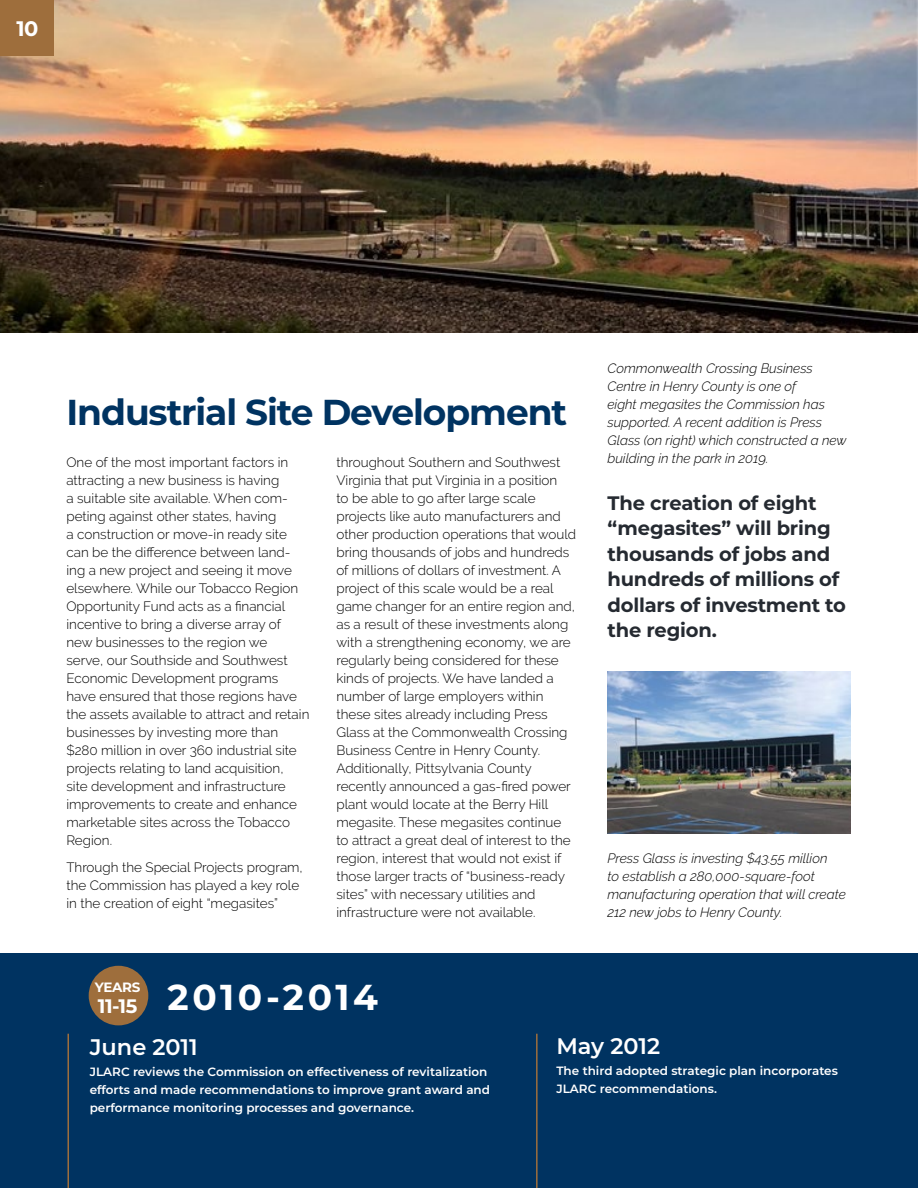
<style>
.page{position:relative;width:918px;height:1188px;background:#fff}
.page>*{position:absolute;margin:0;border:0;box-sizing:border-box;transform-origin:0 0}
.Subheading_24pt_Blue{font:700 36px "Montserrat";letter-spacing:-.03em;color:#003361}
.Numbers__White{font:700 36px "Montserrat";letter-spacing:.1em;color:#fff}
.Callouts_White{font:600 22.5px "Montserrat";color:#fff}
.Page_Numbers{font:700 21px "Montserrat";color:#fff}
.Subtitles_black{font:700 19.5px/25.5px "Montserrat";letter-spacing:-.01em;color:#252a31}
.Numbers__White-2{font:700 19.5px "Montserrat";color:#fff}
.Paragraph_Black{font:300 13.5px/18px "Raleway";color:#000}
.Captions_italic_blac{font:italic 300 13.5px/18px "Raleway";color:#000}
.Numbers__White-3{font:700 13.5px "Montserrat";letter-spacing:-.03em;color:#fff}
.Timeline_body_white{font:600 12px/18px "Montserrat";color:#fff}
</style>
<div class="page">
<img style="left:0;top:0;width:918px;height:333px">
<div style="left:0;top:0;width:54px;height:55px;background:#9e6e3c"></div>
<img style="left:608px;top:672px;width:242px;height:161px">
<div style="left:0;top:954px;width:918px;height:234px;background:#003361"></div>
<div style="left:89px;top:966px;width:59px;height:59px;background:#9e6e3c;border-radius:50%"></div>
<hr style="left:68px;top:1034px;width:1px;height:154px;background:#9e6e3c">
<hr style="left:536px;top:1034px;width:2px;height:154px;background:#9e6e3c">
<p class="Page_Numbers" style="left:17px;top:14px;width:23px">10</p>
<p class="Subheading_24pt_Blue" style="left:66px;top:386px;width:502px">Industrial Site Development</p>
<p class="Paragraph_Black" style="left:66px;top:453px;width:245px">One of the most important factors in attracting a new business is having<br>a suitable site available. When com&shy;peting against other states, having<br>a construction or move-in ready site can be the difference between land&shy;ing a new project and seeing it move elsewhere. While our Tobacco Region Opportunity Fund acts as a financial incentive to bring a diverse array of new businesses to the region we<br>serve, our Southside and Southwest Economic Development programs have ensured that those regions have the assets available to attract and retain businesses by investing more than $280 million in over 360 industrial site projects relating to land acquisition,<br>site development and infrastructure improvements to create and enhance marketable sites across the Tobacco Region.</p>
<p class="Paragraph_Black" style="left:66px;top:858px;width:238px">Through the Special Projects program, the Commission has played a key role in the creation of eight “megasites”</p>
<p class="Paragraph_Black" style="left:336px;top:453px;width:241px">throughout Southern and Southwest Virginia that put Virginia in a position<br>to be able to go after large scale projects like auto manufacturers and other production operations that would bring thousands of jobs and hundreds of millions of dollars of investment. A project of this scale would be a real game changer for an entire region and, as a result of these investments along with a strengthening economy, we are regularly being considered for these kinds of projects. We have landed a number of large employers within these sites already including Press Glass at the Commonwealth Crossing Business Centre in Henry County.<br>Additionally, Pittsylvania County recently announced a gas-fired power plant would locate at the Berry Hill megasite. These megasites continue to attract a great deal of interest to the region, interest that would not exist if those larger tracts of “business-ready sites” with necessary utilities and infrastructure were not available.</p>
<p class="Captions_italic_blac" style="left:608px;top:359px;width:241px">Commonwealth Crossing Business Centre in Henry County is one of<br>eight megasites the Commission has supported. A recent addition is Press Glass (on right) which constructed a new building in the park in 2019.</p>
<p class="Subtitles_black" style="left:608px;top:489px;width:240px">The creation of eight “megasites” will bring thousands of jobs and hundreds of millions of dollars of investment to the region.</p>
<p class="Captions_italic_blac" style="left:608px;top:849px;width:240px">Press Glass is investing $43.55 million<br>to establish a 280,000-square-foot manufacturing operation that will create 212 new jobs to Henry County.</p>
<p class="Numbers__White-3" style="left:95px;top:978px;width:47px">YEARS</p>
<p class="Numbers__White-2" style="left:98px;top:992px;width:41px">11-15</p>
<p class="Numbers__White" style="left:168px;top:971px;width:212px">2010-2014</p>
<p class="Callouts_White" style="left:90px;top:1032px;width:110px">June 2011</p>
<p class="Timeline_body_white" style="left:90px;top:1062px;width:402px">JLARC reviews the Commission on effectiveness of revitalization efforts and made recommendations to improve grant award and performance monitoring processes and governance.</p>
<p class="Callouts_White" style="left:556px;top:1030px;width:105px">May 2012</p>
<p class="Timeline_body_white" style="left:556px;top:1061px;width:283px">The third adopted strategic plan incorporates<br>JLARC recommendations.</p>
</div>
